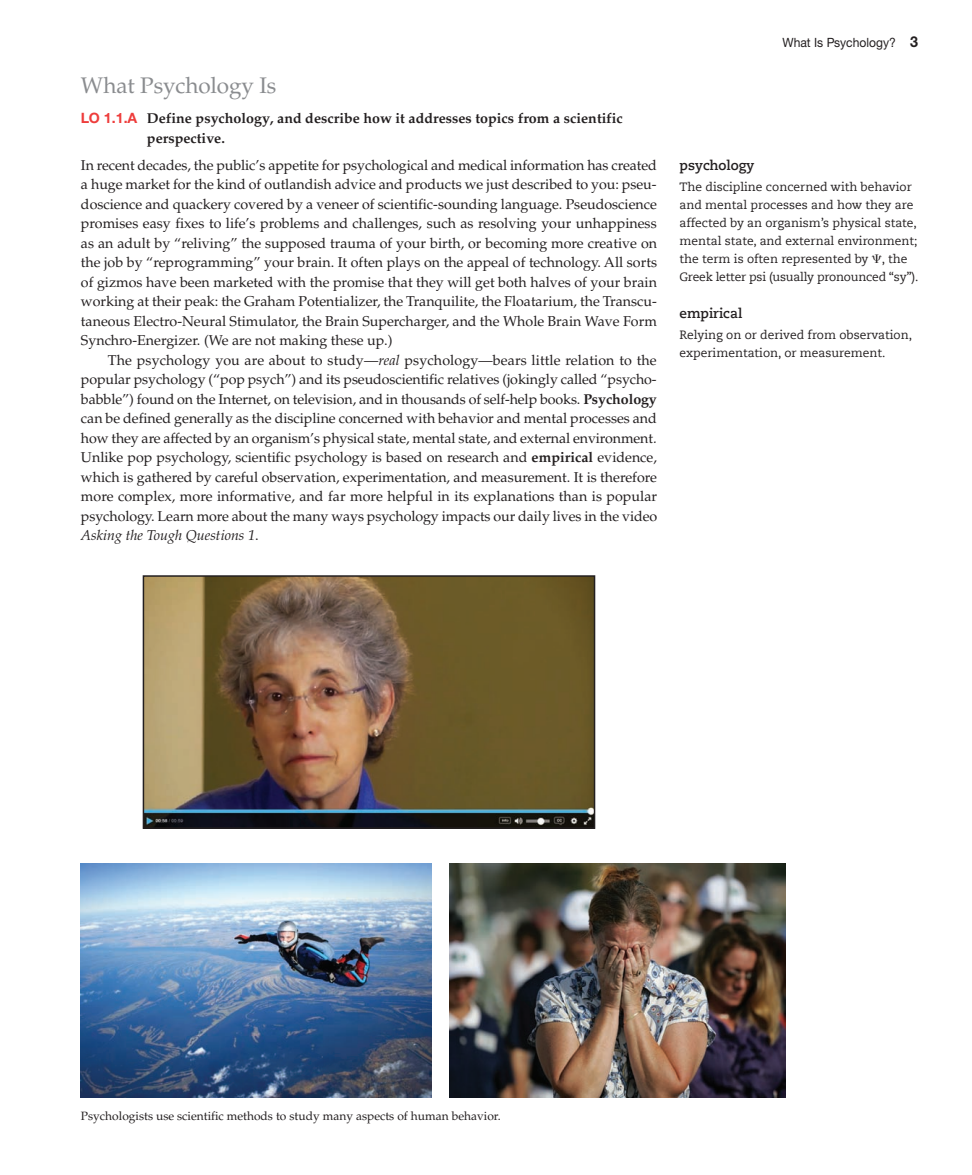
<style>
.page{position:relative;width:972px;height:1175px;background:#fff}
.page>*{position:absolute;margin:0;border:0;box-sizing:border-box;transform-origin:0 0}
.t1{font:22.5px "Palatino LT Pro";letter-spacing:-.005em;color:#8a8c8f}
.t2{font:14.25px "Palatino LT Pro";color:#231f20}
.t3{font:700 14.25px/19.5px "Palatino LT Pro";color:#231f20}
.t4{font:italic 14.25px "Palatino LT Pro";color:#231f20}
.t5{font:700 13.5px "Caecilia Com 75";color:#231f20}
.t6{font:12.75px "Helvetica Neue LTW1 G";color:#231f20;scale:.95 1}
.t7{font:12px/18px "Caecilia Com 55 Roman";color:#231f20}
.t8{font:12px "Palatino LT Pro";color:#231f20}
.s1{font-family:"Helvetica Neue LTW1 G";color:#ee3d3c}
.s2{font-style:italic}
.s3{font-weight:700}
.s4{font-style:normal}
.s5{font-weight:700;font-size:15px}
.s6{font-family:"Pearson MATHPRO02"}
</style>
<div class="page">
<img style="left:146px;top:578px;width:446px;height:247px">
<div style="left:143px;top:575px;width:452px;height:253px;border:2px solid #231f20"></div>
<img style="left:81px;top:863px;width:351px;height:234px">
<img style="left:450px;top:863px;width:335px;height:234px">
<p class="t1" style="left:81px;top:72px;width:197px">What Psychology Is</p>
<p class="t3" style="left:147px;top:108px;width:477px;text-indent:-66px"><span class="s1">LO 1.1.A</span> Define psychology, and describe how it addresses topics from a scientific perspective.</p>
<p class="t2" style="left:81px;top:156px;width:577px">In recent decades, the public’s appetite for psychological and medical information has created</p>
<p class="t2" style="left:81px;top:176px;width:577px">a huge market for the kind of outlandish advice and products we just described to you: pseu-</p>
<p class="t2" style="left:81px;top:195px;width:578px">doscience and quackery covered by a veneer of scientific-sounding language. Pseudoscience</p>
<p class="t2" style="left:81px;top:215px;width:577px">promises easy fixes to life’s problems and challenges, such as resolving your unhappiness</p>
<p class="t2" style="left:81px;top:234px;width:578px">as an adult by “reliving” the supposed trauma of your birth, or becoming more creative on</p>
<p class="t2" style="left:81px;top:254px;width:578px">the job by “reprogramming” your brain. It often plays on the appeal of technology. All sorts</p>
<p class="t2" style="left:81px;top:273px;width:578px">of gizmos have been marketed with the promise that they will get both halves of your brain</p>
<p class="t2" style="left:81px;top:293px;width:577px">working at their peak: the Graham Potentializer, the Tranquilite, the Floatarium, the Transcu-</p>
<p class="t2" style="left:81px;top:312px;width:577px">taneous Electro-Neural Stimulator, the Brain Supercharger, and the Whole Brain Wave Form</p>
<p class="t2" style="left:81px;top:332px;width:313px">Synchro-Energizer. (We are not making these up.)</p>
<p class="t2" style="left:108px;top:351px;width:550px">The psychology you are about to study—<span class="s2">real</span> psychology—bears little relation to the</p>
<p class="t2" style="left:81px;top:371px;width:577px">popular psychology (“pop psych”) and its pseudoscientific relatives (jokingly called “psycho-</p>
<p class="t2" style="left:81px;top:390px;width:577px">babble”) found on the Internet, on television, and in thousands of self-help books. <span class="s3">Psychology</span></p>
<p class="t2" style="left:81px;top:410px;width:577px">can be defined generally as the discipline concerned with behavior and mental processes and</p>
<p class="t2" style="left:81px;top:429px;width:577px">how they are affected by an organism’s physical state, mental state, and external environment<span class="s2">.</span></p>
<p class="t2" style="left:81px;top:449px;width:578px">Unlike pop psychology, scientific psychology is based on research and <span class="s3">empirical</span> evidence,</p>
<p class="t2" style="left:81px;top:468px;width:577px">which is gathered by careful observation, experimentation, and measurement. It is therefore</p>
<p class="t2" style="left:81px;top:488px;width:578px">more complex, more informative, and far more helpful in its explanations than is popular</p>
<p class="t2" style="left:81px;top:507px;width:578px">psychology. Learn more about the many ways psychology impacts our daily lives in the video</p>
<p class="t4" style="left:81px;top:527px;width:179px">Asking the Tough Questions 1<span class="s4">.</span></p>
<p class="t6" style="left:782px;top:34px;width:144px">What Is Psychology? <span class="s5">3</span></p>
<p class="t5" style="left:679px;top:156px;width:77px">psychology</p>
<p class="t7" style="left:679px;top:177px;width:240px">The discipline concerned with behavior and mental processes and how they are affected by an organism’s physical state, mental state, and external environment; the term is often represented by <span class="s6">°</span>, the Greek letter psi (usually pronounced “sy”).</p>
<p class="t5" style="left:679px;top:304px;width:64px">empirical</p>
<p class="t7" style="left:679px;top:326px;width:234px">Relying on or derived from observation, experimentation, or measurement.</p>
<p class="t8" style="left:81px;top:1109px;width:421px">Psychologists use scientific methods to study many aspects of human behavior.</p>
</div>
